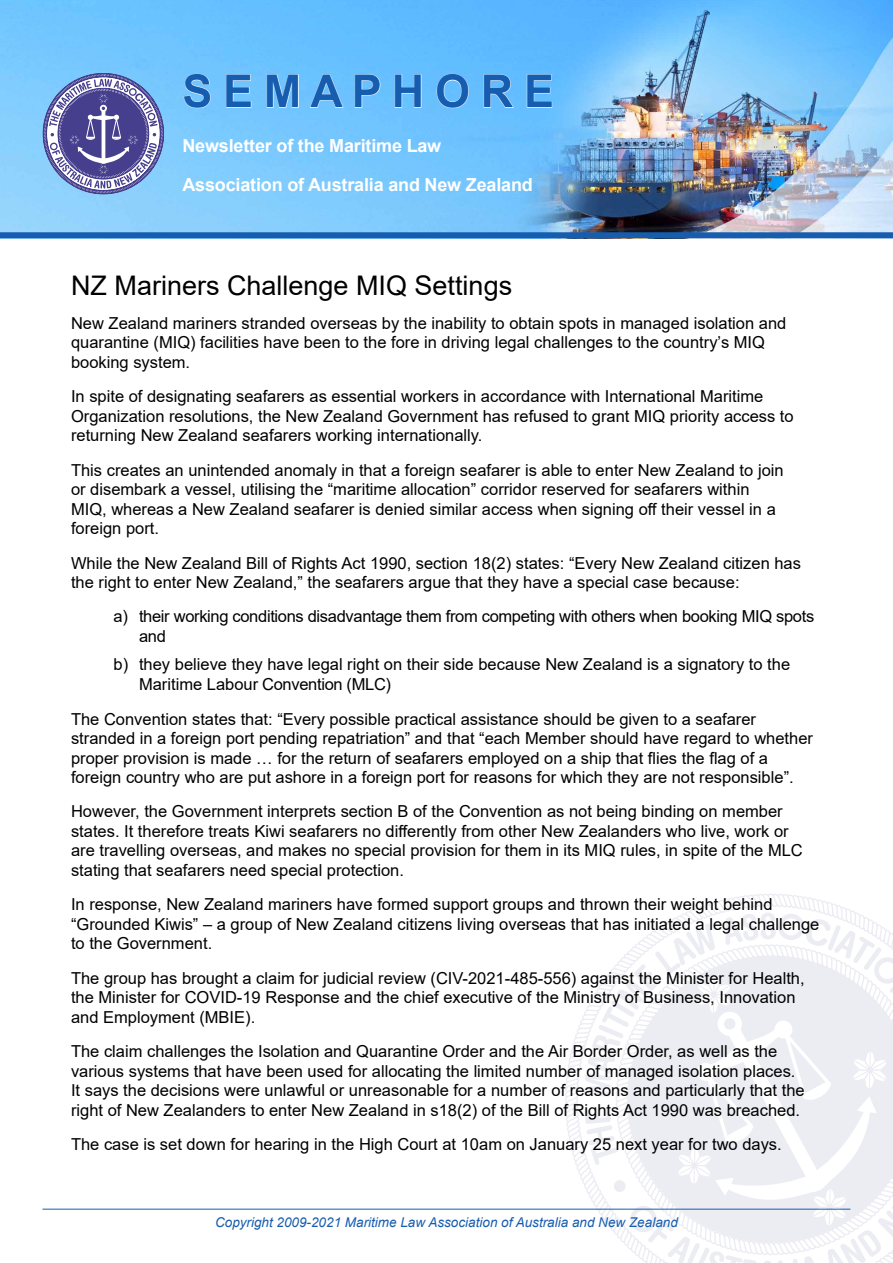
<style>
.page{position:relative;width:893px;height:1263px;background:#fff}
.page>*{position:absolute;margin:0;border:0;box-sizing:border-box;transform-origin:0 0}
.t1{font:700 45px "Arial";color:#175daf}
.t2{font:27px "Arial";color:#000}
.t3{font:700 18px/39px "Arial";letter-spacing:-.01em;color:#fff}
.t4{font:16.5px/19.5px "Arial";color:#000}
.t5{font:16.5px/19.8px "Arial";letter-spacing:-.02em;color:#000}
.t6{font:italic 13.5px "Arial";color:#175daf}
</style>
<div class="page">
<svg style="left:564px;top:1015px;width:20px;height:194px"></svg>
<svg style="left:697px;top:894px;width:148px;height:14px"></svg>
<svg style="left:584px;top:912px;width:309px;height:351px"></svg>
<hr style="left:43px;top:1209px;width:807px;height:1px;background:#175daf">
<img style="left:0;top:0;width:893px;height:232px">
<svg style="left:43px;top:73px;width:121px;height:121px;background:#7b87bd"></svg>
<div style="left:0;top:232px;width:893px;height:6px;background:#175daf"></div>
<svg style="left:183px;top:74px;width:28px;height:34px"></svg>
<svg style="left:226px;top:74px;width:26px;height:34px"></svg>
<svg style="left:266px;top:74px;width:33px;height:34px"></svg>
<svg style="left:309px;top:74px;width:35px;height:34px"></svg>
<svg style="left:354px;top:74px;width:27px;height:34px"></svg>
<svg style="left:394px;top:74px;width:28px;height:34px"></svg>
<svg style="left:436px;top:74px;width:33px;height:34px"></svg>
<svg style="left:483px;top:74px;width:31px;height:34px"></svg>
<svg style="left:526px;top:74px;width:26px;height:34px"></svg>
<h1 class="t1" style="left:182px;top:60px;width:373px">S E M A P H O R E</h1>
<p class="t3" style="left:182px;top:126px;width:352px">Newsletter of the Maritime Law<br>Association of Australia and New Zealand</p>
<h2 class="t2" style="left:71px;top:266px;width:443px">NZ Mariners Challenge MIQ Settings</h2>
<p class="t4" style="left:71px;top:313px;width:717px">New Zealand mariners stranded overseas by the inability to obtain spots in managed isolation and quarantine (MIQ) facilities have been to the fore in driving legal challenges to the country’s MIQ booking system.</p>
<p class="t4" style="left:71px;top:387px;width:724px">In spite of designating seafarers as essential workers in accordance with International Maritime<br>Organization resolutions, the New Zealand Government has refused to grant MIQ priority access to returning New Zealand seafarers working internationally.</p>
<p class="t4" style="left:71px;top:460px;width:714px">This creates an unintended anomaly in that a foreign seafarer is able to enter New Zealand to join or disembark a vessel, utilising the “maritime allocation” corridor reserved for seafarers within MIQ, whereas a New Zealand seafarer is denied similar access when signing off their vessel in a foreign port.</p>
<p class="t4" style="left:71px;top:553px;width:731px">While the New Zealand Bill of Rights Act 1990, section 18(2) states: “Every New Zealand citizen has the right to enter New Zealand,” the seafarers argue that they have a special case because:</p>
<p class="t5" style="left:139px;top:606px;width:677px;text-indent:-26px">a) their working conditions disadvantage them from competing with others when booking MIQ spots and</p>
<p class="t4" style="left:139px;top:654px;width:653px;text-indent:-26px">b) they believe they have legal right on their side because New Zealand is a signatory to the<br>Maritime Labour Convention (MLC)</p>
<p class="t4" style="left:71px;top:709px;width:743px">The Convention states that: “Every possible practical assistance should be given to a seafarer stranded in a foreign port pending repatriation” and that “each Member should have regard to whether proper provision is made … for the return of seafarers employed on a ship that flies the flag of a foreign country who are put ashore in a foreign port for reasons for which they are not responsible”.</p>
<p class="t4" style="left:71px;top:802px;width:733px">However, the Government interprets section B of the Convention as not being binding on member states. It therefore treats Kiwi seafarers no differently from other New Zealanders who live, work or are travelling overseas, and makes no special provision for them in its MIQ rules, in spite of the MLC stating that seafarers need special protection.</p>
<p class="t4" style="left:71px;top:895px;width:750px">In response, New Zealand mariners have formed support groups and thrown their weight behind “Grounded Kiwis” – a group of New Zealand citizens living overseas that has initiated a legal challenge to the Government.</p>
<p class="t4" style="left:71px;top:968px;width:735px">The group has brought a claim for judicial review (CIV-2021-485-556) against the Minister for Health, the Minister for COVID-19 Response and the chief executive of the Ministry of Business, Innovation and Employment (MBIE).</p>
<p class="t4" style="left:71px;top:1041px;width:735px">The claim challenges the Isolation and Quarantine Order and the Air Border Order, as well as the various systems that have been used for allocating the limited number of managed isolation places.<br>It says the decisions were unlawful or unreasonable for a number of reasons and particularly that the right of New Zealanders to enter New Zealand in s18(2) of the Bill of Rights Act 1990 was breached.</p>
<p class="t4" style="left:71px;top:1134px;width:712px">The case is set down for hearing in the High Court at 10am on January 25 next year for two days.</p>
<p class="t6" style="left:215px;top:1213px;width:464px">Copyright 2009-2021 Maritime Law Association of Australia and New Zealand</p>
</div>
